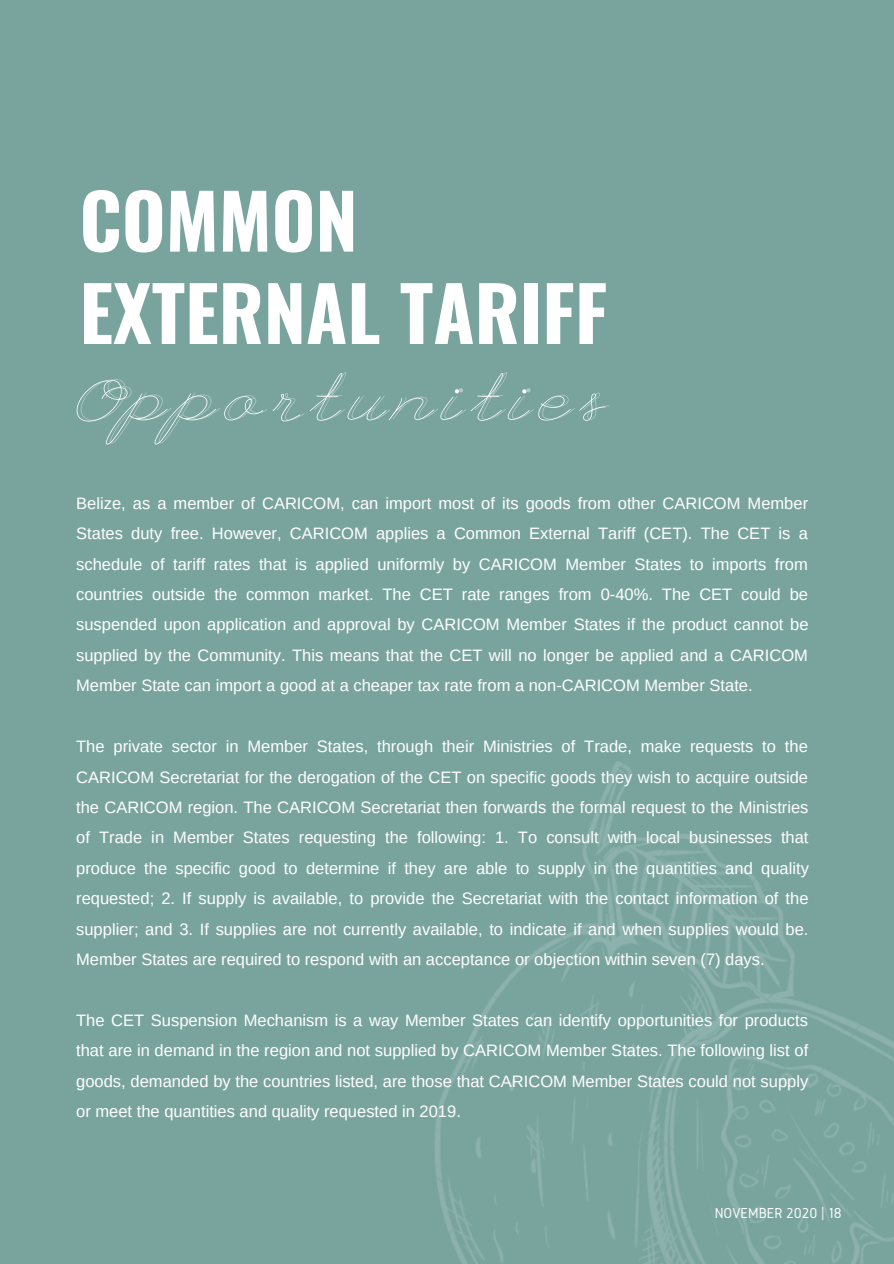
<style>
.page{position:relative;width:894px;height:1264px;background:#fff}
.page>*{position:absolute;margin:0;border:0;box-sizing:border-box;transform-origin:0 0}
.t1{font:700 75px/92.4px "Oswald";color:#fff}
.t2{font:66.9px "League Script";letter-spacing:.15em;color:#fff}
.t3{font:16.5px/30.5px "Arimo";color:#fff;text-align:justify}
.t4{font:15px "Gidole";color:#fff}
</style>
<div class="page">
<div style="left:0;top:0;width:893px;height:1263px;background:#79a49e"></div>
<img style="left:435px;top:761px;width:458px;height:502px">
<h1 class="t1" style="left:79px;top:171px;width:529px">COMMON<br>EXTERNAL TARIFF</h1>
<h2 class="t2" style="left:76px;top:372px;width:528px">Opportunities</h2>
<p class="t3" style="left:76px;top:488px;width:733px">Belize, as a member of CARICOM, can import most of its goods from other CARICOM Member States duty free. However, CARICOM applies a Common External Tariff (CET). The CET is a schedule of tariff rates that is applied uniformly by CARICOM Member States to imports from countries outside the common market. The CET rate ranges from 0-40%. The CET could be suspended upon application and approval by CARICOM Member States if the product cannot be supplied by the Community. This means that the CET will no longer be applied and a CARICOM Member State can import a good at a cheaper tax rate from a non-CARICOM Member State.</p>
<p class="t3" style="left:76px;top:731px;width:734px">The private sector in Member States, through their Ministries of Trade, make requests to the CARICOM Secretariat for the derogation of the CET on specific goods they wish to acquire outside the CARICOM region. The CARICOM Secretariat then forwards the formal request to the Ministries of Trade in Member States requesting the following: 1. To consult with local businesses that produce the specific good to determine if they are able to supply in the quantities and quality requested; 2. If supply is available, to provide the Secretariat with the contact information of the supplier; and 3. If supplies are not currently available, to indicate if and when supplies would be.<br>Member States are required to respond with an acceptance or objection within seven (7) days.</p>
<p class="t3" style="left:76px;top:1004px;width:733px">The CET Suspension Mechanism is a way Member States can identify opportunities for products that are in demand in the region and not supplied by CARICOM Member States. The following list of goods, demanded by the countries listed, are those that CARICOM Member States could not supply or meet the quantities and quality requested in 2019.</p>
<p class="t4" style="left:714px;top:1204px;width:128px">NOVEMBER 2020 | 18</p>
</div>
